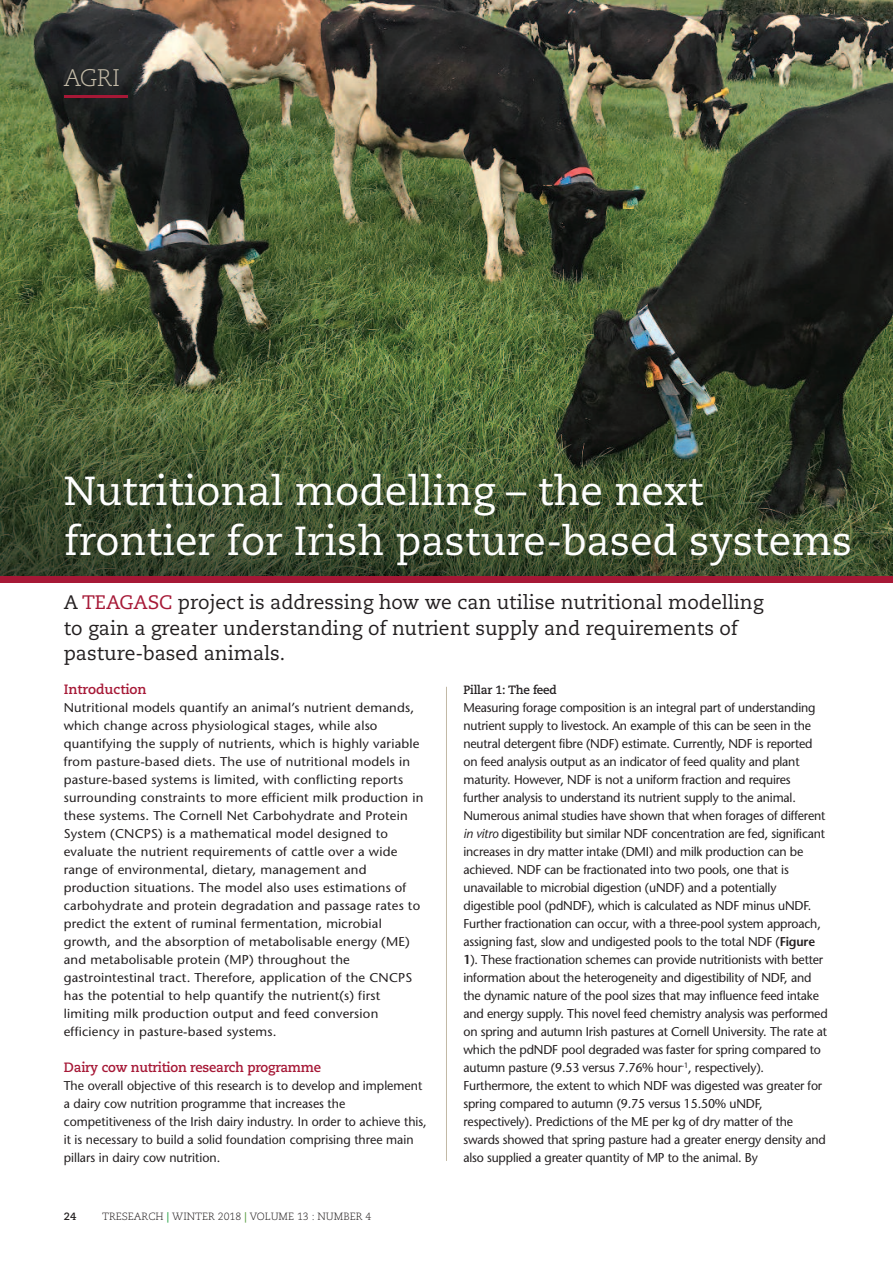
<style>
.page{position:relative;width:893px;height:1263px;background:#fff}
.page>*{position:absolute;margin:0;border:0;box-sizing:border-box;transform-origin:0 0}
.t1{font:40.5px/49.5px "Caecilia";color:#fff}
.t2{font:300 24px "Caecilia";color:#c2b9a6}
.t3{font:19.5px/25.5px "Caecilia";color:#231f20}
.t4{font:700 13.5px "Caecilia";letter-spacing:-.015em;color:#a61836}
.t5{font:12.75px/18px "Stone Sans";letter-spacing:-.015em;color:#231f20}
.t6{font:12.75px/18px "Stone Sans";letter-spacing:.015em;color:#231f20}
.t7{font:700 12px "Caecilia";letter-spacing:-.015em;color:#231f20}
.t8{font:300 10.5px "Caecilia";color:#231f20}
.t9{font:700 10.5px "Caecilia";color:#231f20}
.s1{color:#a61836}
.s2{font-weight:700;color:#29a347}
.s3{font-weight:700;color:#5b9e44}
.s4{font-style:italic}
.s5{font-weight:600}
</style>
<div class="page">
<img style="left:0;top:0;width:893px;height:576px">
<hr style="left:446px;top:687px;width:1px;height:474px;background:#c2b9a6">
<hr style="left:64px;top:95px;width:64px;height:2px;background:#a61836">
<div style="left:0;top:576px;width:893px;height:7px;background:#a61836"></div>
<h2 class="t2" style="left:64px;top:68px;width:58px">AGRI</h2>
<h1 class="t1" style="left:64px;top:470px;width:790px">Nutritional modelling – the next frontier for Irish pasture-based systems</h1>
<h3 class="t3" style="left:64px;top:591px;width:701px">A <span class="s1">TEAGASC</span> project is addressing how we can utilise nutritional modelling to gain a greater understanding of nutrient supply and requirements of pasture-based animals.</h3>
<p class="t4" style="left:64px;top:683px;width:84px">Introduction</p>
<p class="t6" style="left:64px;top:700px;width:361px">Nutritional models quantify an animal’s nutrient demands, which change across physiological stages, while also quantifying the supply of nutrients, which is highly variable from pasture-based diets. The use of nutritional models in pasture-based systems is limited, with conflicting reports surrounding constraints to more efficient milk production in these systems. The Cornell Net Carbohydrate and Protein System (CNCPS) is a mathematical model designed to evaluate the nutrient requirements of cattle over a wide range of environmental, dietary, management and production situations. The model also uses estimations of carbohydrate and protein degradation and passage rates to predict the extent of ruminal fermentation, microbial growth, and the absorption of metabolisable energy (ME) and metabolisable protein (MP) throughout the gastrointestinal tract. Therefore, application of the CNCPS has the potential to help quantify the nutrient(s) first limiting milk production output and feed conversion efficiency in pasture-based systems.</p>
<p class="t4" style="left:64px;top:1061px;width:259px">Dairy cow nutrition research programme</p>
<p class="t5" style="left:64px;top:1078px;width:365px">The overall objective of this research is to develop and implement a dairy cow nutrition programme that increases the competitiveness of the Irish dairy industry. In order to achieve this, it is necessary to build a solid foundation comprising three main pillars in dairy cow nutrition.</p>
<p class="t9" style="left:64px;top:1212px;width:14px">24</p>
<p class="t8" style="left:102px;top:1212px;width:271px">TRESEARCH <span class="s2">|</span> WINTER 2018 <span class="s3">|</span> VOLUME 13 : NUMBER 4</p>
<p class="t7" style="left:463px;top:685px;width:95px">Pillar 1: The feed</p>
<p class="t5" style="left:463px;top:700px;width:366px">Measuring forage composition is an integral part of understanding nutrient supply to livestock. An example of this can be seen in the neutral detergent fibre (NDF) estimate. Currently, NDF is reported on feed analysis output as an indicator of feed quality and plant maturity. However, NDF is not a uniform fraction and requires further analysis to understand its nutrient supply to the animal.<br>Numerous animal studies have shown that when forages of different <span class="s4">in vitro</span> digestibility but similar NDF concentration are fed, significant increases in dry matter intake (DMI) and milk production can be achieved. NDF can be fractionated into two pools, one that is unavailable to microbial digestion (uNDF) and a potentially digestible pool (pdNDF), which is calculated as NDF minus uNDF.<br>Further fractionation can occur, with a three-pool system approach, assigning fast, slow and undigested pools to the total NDF (<span class="s5">Figure 1</span>). These fractionation schemes can provide nutritionists with better information about the heterogeneity and digestibility of NDF, and the dynamic nature of the pool sizes that may influence feed intake and energy supply. This novel feed chemistry analysis was performed on spring and autumn Irish pastures at Cornell University. The rate at which the pdNDF pool degraded was faster for spring compared to autumn pasture (9.53 versus 7.76% hour<sup>-1</sup>, respectively).<br>Furthermore, the extent to which NDF was digested was greater for spring compared to autumn (9.75 versus 15.50% uNDF, respectively). Predictions of the ME per kg of dry matter of the swards showed that spring pasture had a greater energy density and also supplied a greater quantity of MP to the animal. By</p>
</div>
